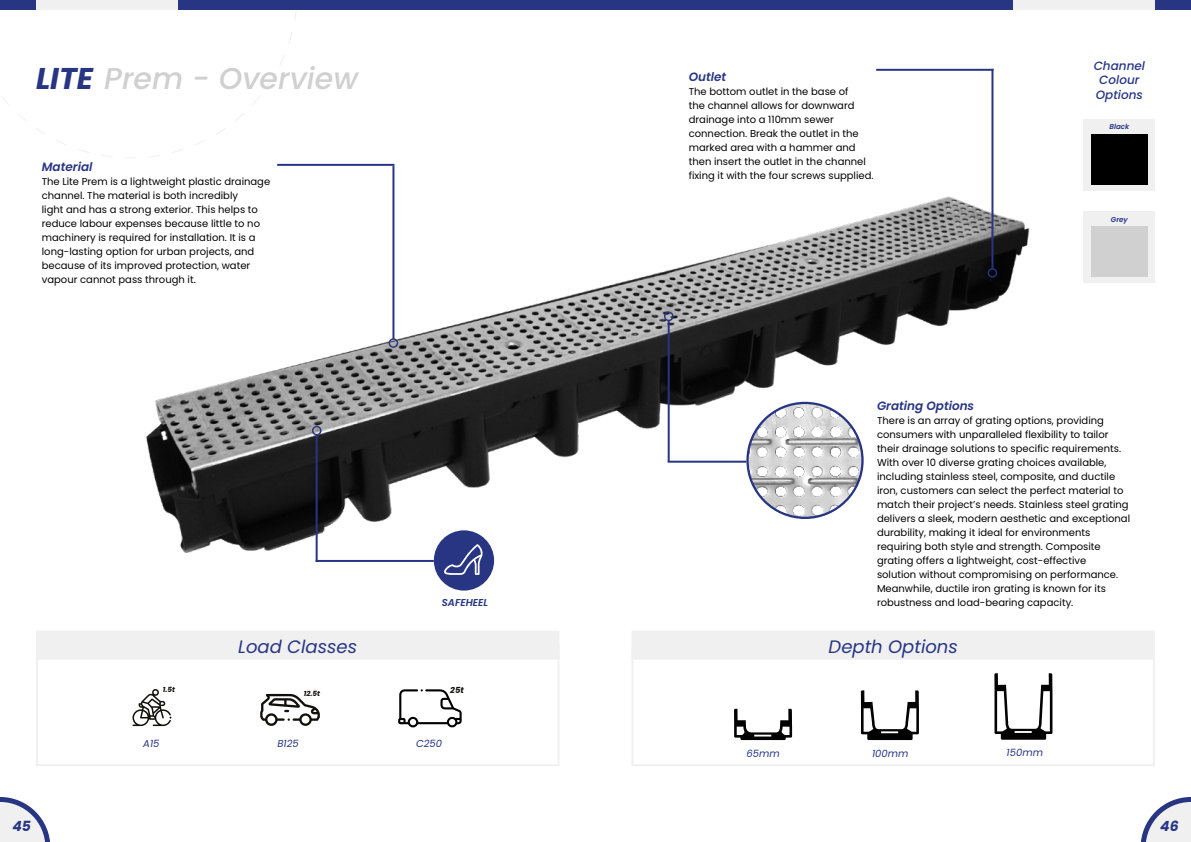
<style>
.page{position:relative;width:1191px;height:842px;background:#fff}
.page>*{position:absolute;margin:0;border:0;box-sizing:border-box;transform-origin:0 0}
.t1{font:italic 500 30px "Poppins";color:#d0d0d0}
.t2{font:italic 18px "Poppins";color:#283583}
.t3{font:italic 700 14px "Poppins";color:#283583}
.t4{font:italic 600 12px "Poppins";color:#283583}
.t5{font:italic 500 12px/14.4px "Poppins";color:#283583}
.t6{font:10px/14px "Poppins";color:#000}
.t7{font:italic 10px "Poppins";color:#283583}
.t8{font:italic 600 10px "Poppins";color:#283583}
.t9{font:italic 700 8.4px "Poppins";color:#12100b}
.t10{font:italic 600 7.1px "Poppins";color:#283583}
.t11{font:italic 700 7.1px "Poppins";color:#12100b}
.s1{font-weight:700;color:#283583}
</style>
<div class="page">
<div style="left:0;top:0;width:1191px;height:10px;background:#283583"></div>
<div style="left:1013px;top:0;width:142px;height:10px;background:#f0f0f1"></div>
<div style="left:36px;top:0;width:142px;height:10px;background:#f0f0f1"></div>
<svg style="left:0;top:797px;width:50px;height:45px"></svg>
<svg style="left:1141px;top:797px;width:50px;height:45px"></svg>
<div style="left:631px;top:648px;width:524px;height:118px;background:#fff;border:2px solid #f0f0f1"></div>
<div style="left:631px;top:631px;width:524px;height:29px;background:#f0f0f1"></div>
<img style="left:146px;top:184px;width:884px;height:378px">
<div style="left:1083px;top:119px;width:72px;height:71px;background:#f0f0f1"></div>
<div style="left:1091px;top:134px;width:56px;height:51px;background:#000"></div>
<div style="left:1083px;top:211px;width:72px;height:71px;background:#f0f0f1"></div>
<div style="left:1091px;top:226px;width:56px;height:51px;background:#d0d0d0"></div>
<img style="left:747px;top:403px;width:115px;height:115px;border-radius:57px">
<div style="left:746px;top:402px;width:117px;height:117px;border:2px solid #283583;border-radius:50%"></div>
<hr style="left:667px;top:461px;width:79px;height:2px;background:#283583">
<hr style="left:667px;top:320px;width:2px;height:142px;background:#283583">
<div style="left:664px;top:312px;width:9px;height:9px;border:1px solid #283583;border-radius:50%"></div>
<hr style="left:876px;top:69px;width:117px;height:2px;background:#283583">
<hr style="left:991px;top:69px;width:2px;height:199px;background:#283583">
<div style="left:987px;top:268px;width:10px;height:10px;border:1px solid #283583;border-radius:50%"></div>
<hr style="left:316px;top:560px;width:118px;height:2px;background:#283583">
<hr style="left:316px;top:434px;width:2px;height:128px;background:#283583">
<div style="left:312px;top:426px;width:9px;height:9px;border:1px solid #283583;border-radius:50%"></div>
<hr style="left:277px;top:164px;width:117px;height:2px;background:#283583">
<hr style="left:392px;top:166px;width:2px;height:173px;background:#283583">
<div style="left:388px;top:338px;width:10px;height:10px;border:1px solid #283583;border-radius:50%"></div>
<div style="left:36px;top:643px;width:523px;height:123px;background:#fff;border:2px solid #f0f0f1"></div>
<div style="left:36px;top:631px;width:523px;height:29px;background:#f0f0f1"></div>
<div style="left:434px;top:530px;width:60px;height:61px;background:#283583;border-radius:50%"></div>
<svg style="left:444px;top:544px;width:39px;height:31px"></svg>
<svg style="left:734px;top:709px;width:58px;height:31px"></svg>
<svg style="left:861px;top:690px;width:58px;height:50px"></svg>
<svg style="left:994px;top:673px;width:58px;height:67px"></svg>
<svg style="left:132px;top:689px;width:39px;height:37px"></svg>
<svg style="left:260px;top:694px;width:60px;height:32px"></svg>
<svg style="left:398px;top:689px;width:64px;height:38px"></svg>
<h1 class="t1" style="left:36px;top:61px;width:324px"><span class="s1">LITE</span> Prem - Overview</h1>
<p class="t5" style="left:1093px;top:59px;width:53px">Channel<br>Colour<br>Options</p>
<p class="t10" style="left:1109px;top:123px;width:21px">Black</p>
<p class="t4" style="left:689px;top:70px;width:39px">Outlet</p>
<p class="t6" style="left:689px;top:85px;width:186px">The bottom outlet in the base of<br>the channel allows for downward drainage into a 110mm sewer connection. Break the outlet in the marked area with a hammer and then insert the outlet in the channel fixing it with the four screws supplied.</p>
<p class="t4" style="left:42px;top:160px;width:52px">Material</p>
<p class="t6" style="left:42px;top:174px;width:230px">The Lite Prem is a lightweight plastic drainage channel. The material is both incredibly<br>light and has a strong exterior. This helps to reduce labour expenses because little to no machinery is required for installation. It is a long-lasting option for urban projects, and because of its improved protection, water vapour cannot pass through it.</p>
<p class="t10" style="left:1110px;top:215px;width:19px">Grey</p>
<p class="t4" style="left:877px;top:398px;width:99px">Grating Options</p>
<p class="t6" style="left:877px;top:413px;width:255px">There is an array of grating options, providing consumers with unparalleled flexibility to tailor their drainage solutions to specific requirements.<br>With over 10 diverse grating choices available, including stainless steel, composite, and ductile iron, customers can select the perfect material to match their project’s needs. Stainless steel grating delivers a sleek, modern aesthetic and exceptional durability, making it ideal for environments requiring both style and strength. Composite grating offers a lightweight, cost-effective<br>solution without compromising on performance.<br>Meanwhile, ductile iron grating is known for its</p>
<p class="t11" style="left:163px;top:685px;width:14px">1.5t</p>
<h2 class="t2" style="left:238px;top:636px;width:120px">Load Classes</h2>
<p class="t8" style="left:442px;top:597px;width:48px">SAFEHEEL</p>
<p class="t6" style="left:877px;top:595px;width:198px">robustness and load-bearing capacity.</p>
<h2 class="t2" style="left:828px;top:636px;width:131px">Depth Options</h2>
<p class="t11" style="left:304px;top:688px;width:18px">12.5t</p>
<p class="t9" style="left:450px;top:685px;width:15px">25t</p>
<p class="t7" style="left:143px;top:737px;width:18px">A15</p>
<p class="t7" style="left:277px;top:737px;width:23px">B125</p>
<p class="t7" style="left:416px;top:737px;width:28px">C250</p>
<p class="t7" style="left:746px;top:748px;width:35px">65mm</p>
<p class="t7" style="left:872px;top:748px;width:38px">100mm</p>
<p class="t7" style="left:1006px;top:747px;width:38px">150mm</p>
<h3 class="t3" style="left:12px;top:818px;width:20px">45</h3>
<h3 class="t3" style="left:1160px;top:818px;width:20px">46</h3>
</div>
